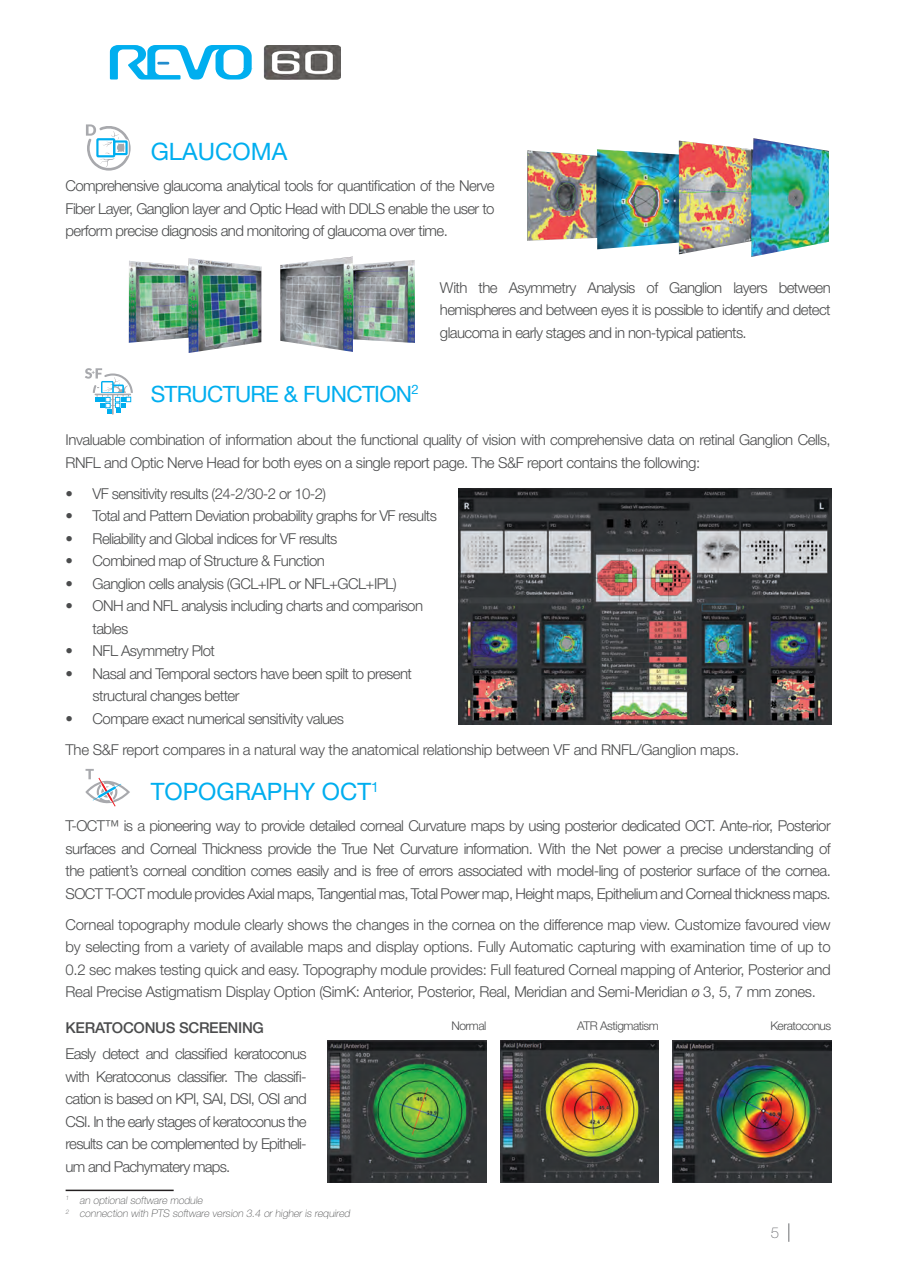
<style>
.page{position:relative;width:897px;height:1267px;background:#fff}
.page>*{position:absolute;margin:0;border:0;box-sizing:border-box;transform-origin:0 0}
.t1{font:24px "Helvetica Neue LT Pro";color:#00aeef}
.t2{font:22.5px "Helvetica Neue LT Pro";letter-spacing:-.03em;color:#00aeef}
.t3{font:300 15px/22.5px "Helvetica Neue LT Pro";letter-spacing:-.04em;color:#4b4c4d;text-align:justify}
.t4{font:300 15px/31px "Helvetica Neue LT Pro";letter-spacing:-.02em;color:#4b4c4d}
.t5{font:500 15px "Helvetica Neue LT Pro";letter-spacing:-.02em;color:#4b4c4d}
.t6{font:100 15px "Helvetica Neue LT Pro";color:#6c6d70}
.t7{font:300 12px "Helvetica Neue LT Pro";letter-spacing:-.04em;color:#4b4c4d}
.t8{font:100 10.5px/13.5px "Helvetica Neue LT Pro";color:#4b4c4d}
</style>
<div class="page">
<svg style="left:788px;top:1223px;width:1px;height:18px"></svg>
<hr style="left:66px;top:1189px;width:108px;height:2px;background:#231f20">
<svg style="left:86px;top:124px;width:45px;height:47px"></svg>
<img style="left:527px;top:138px;width:301px;height:119px">
<svg style="left:85px;top:368px;width:48px;height:46px"></svg>
<img style="left:458px;top:489px;width:373px;height:235px">
<img style="left:672px;top:1040px;width:159px;height:142px">
<img style="left:500px;top:1040px;width:159px;height:142px">
<img style="left:328px;top:1040px;width:158px;height:142px">
<svg style="left:85px;top:769px;width:45px;height:38px"></svg>
<img style="left:129px;top:258px;width:132px;height:95px">
<img style="left:280px;top:257px;width:135px;height:95px">
<svg style="left:110px;top:45px;width:142px;height:34px"></svg>
<img style="left:263px;top:45px;width:78px;height:35px">
<h1 class="t1" style="left:151px;top:137px;width:138px">GLAUCOMA</h1>
<p class="t3" style="left:66px;top:174px;width:430px">Comprehensive glaucoma analytical tools for quantification of the Nerve Fiber Layer, Ganglion layer and Optic Head with DDLS enable the user to perform precise diagnosis and monitoring of glaucoma over time.</p>
<p class="t3" style="left:440px;top:276px;width:392px">With the Asymmetry Analysis of Ganglion layers between hemispheres and between eyes it is possible to identify and detect glaucoma in early stages and in non-typical patients.</p>
<h2 class="t2" style="left:151px;top:380px;width:269px">STRUCTURE &amp; FUNCTION<sup>2</sup></h2>
<p class="t3" style="left:66px;top:428px;width:766px">Invaluable combination of information about the functional quality of vision with comprehensive data on retinal Ganglion Cells,<br>RNFL and Optic Nerve Head for both eyes on a single report page. The S&amp;F report contains the following:</p>
<p class="t3" style="left:66px;top:482px;width:262px">• VF sensitivity results (24-2/30-2 or 10-2)</p>
<p class="t3" style="left:66px;top:504px;width:373px">• Total and Pattern Deviation probability graphs for VF results</p>
<p class="t3" style="left:66px;top:527px;width:273px">• Reliability and Global indices for VF results</p>
<p class="t3" style="left:66px;top:549px;width:261px">• Combined map of Structure &amp; Function</p>
<p class="t3" style="left:66px;top:572px;width:332px">• Ganglion cells analysis (GCL+IPL or NFL+GCL+IPL)</p>
<p class="t3" style="left:93px;top:594px;width:332px;text-indent:-27px">• ONH and NFL analysis including charts and comparison tables</p>
<p class="t3" style="left:66px;top:639px;width:151px">• NFL Asymmetry Plot</p>
<p class="t3" style="left:93px;top:662px;width:321px;text-indent:-27px">• Nasal and Temporal sectors have been spilt to present structural changes better</p>
<p class="t4" style="left:66px;top:702px;width:675px">• Compare exact numerical sensitivity values<br>The S&amp;F report compares in a natural way the anatomical relationship between VF and RNFL/Ganglion maps.</p>
<h1 class="t1" style="left:151px;top:777px;width:230px">TOPOGRAPHY OCT<sup>1</sup></h1>
<p class="t3" style="left:66px;top:814px;width:766px">T-OCT™ is a pioneering way to provide detailed corneal Curvature maps by using posterior dedicated OCT. Ante-rior, Posterior surfaces and Corneal Thickness provide the True Net Curvature information. With the Net power a precise understanding of the patient’s corneal condition comes easily and is free of errors associated with model-ling of posterior surface of the cornea.<br>SOCT T-OCT module provides Axial maps, Tangential mas, Total Power map, Height maps, Epithelium and Corneal thickness maps.</p>
<p class="t3" style="left:66px;top:912px;width:766px">Corneal topography module clearly shows the changes in the cornea on the difference map view. Customize favoured view by selecting from a variety of available maps and display options. Fully Automatic capturing with examination time of up to 0.2 sec makes testing quick and easy. Topography module provides: Full featured Corneal mapping of Anterior, Posterior and Real Precise Astigmatism Display Option (SimK: Anterior, Posterior, Real, Meridian and Semi-Meridian ø 3, 5, 7 mm zones.</p>
<p class="t5" style="left:66px;top:1018px;width:200px">KERATOCONUS SCREENING</p>
<p class="t3" style="left:66px;top:1042px;width:242px">Easly detect and classified keratoconus with Keratoconus classifier. The classifi&shy;cation is based on KPI, SAI, DSI, OSI and CSI. In the early stages of keratoconus the results can be complemented by Epitheli&shy;um and Pachymatery maps.</p>
<p class="t8" style="left:66px;top:1193px;width:288px"><sup>1</sup> an optional software module<br><sup>2</sup> connection with PTS software version 3.4 or higher is required</p>
<p class="t7" style="left:451px;top:1018px;width:36px">Normal</p>
<p class="t7" style="left:577px;top:1018px;width:83px">ATR Astigmatism</p>
<p class="t7" style="left:770px;top:1018px;width:62px">Keratoconus</p>
<p class="t6" style="left:770px;top:1223px;width:10px">5</p>
</div>
